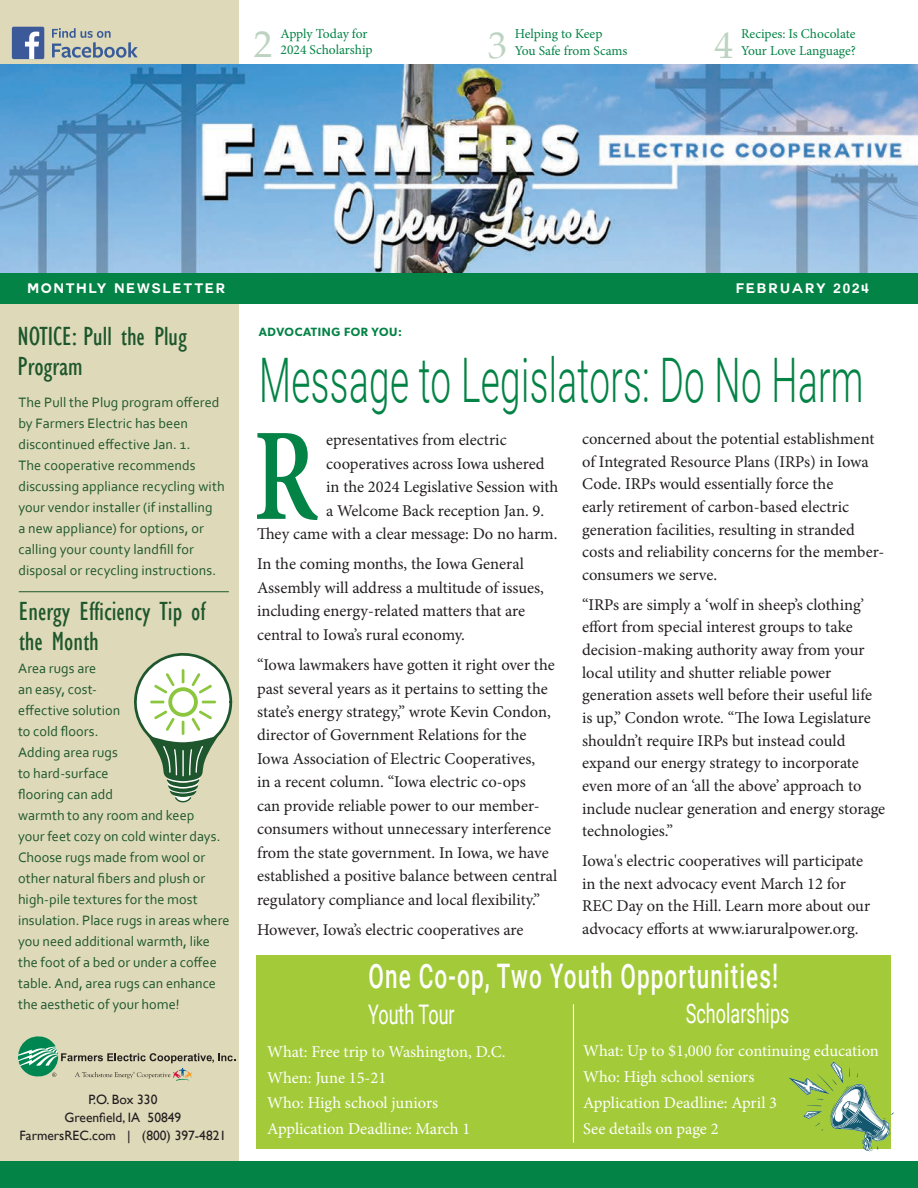
<style>
.page{position:relative;width:918px;height:1188px;background:#fff}
.page>*{position:absolute;margin:0;border:0;box-sizing:border-box;transform-origin:0 0}
.t1{font:600 132px "Minion Pro";color:#038345;scale:.75 1}
.t2{font:300 61.5px "Roboto";letter-spacing:.01em;color:#038345;scale:.6 1}
.t3{font:37.5px "Palatino";color:#bdd3c1}
.t4{font:500 33.75px "Roboto";letter-spacing:.05em;color:#fff;scale:.67 1}
.t5{font:condensed 27px/30px "Gill Sans";color:#1e572d}
.t6{font:27px "Roboto";color:#fff;scale:.67 1}
.t7{font:16.5px/22.6px "Minion Pro";color:#231f20}
.t8{font:16.5px/25.8px "Minion Pro";letter-spacing:-.005em;color:#fff}
.t9{font:14.25px/21px "Corbel";letter-spacing:.005em;color:#1e572d}
.t10{font:13.5px/16.2px "Minion Pro";letter-spacing:-.005em;color:#038345}
.t11{font:13.5px/18px "Gill Sans";color:#231f20;text-align:center}
.t12{font:700 13.5px "Couture";letter-spacing:.15em;color:#fff}
.t13{font:600 12px "Gibson";letter-spacing:.05em;color:#038345}
</style>
<div class="page">
<div style="left:0;top:0;width:238px;height:1182px;background:#ded9b9"></div>
<img style="left:0;top:65px;width:918px;height:209px">
<div style="left:0;top:274px;width:918px;height:30px;background:#038345"></div>
<svg style="left:18px;top:1036px;width:217px;height:45px"></svg>
<svg style="left:52px;top:28px;width:86px;height:30px"></svg>
<div style="left:12px;top:27px;width:32px;height:32px;background:#3c5a99;border-radius:2px"></div>
<svg style="left:25px;top:32px;width:14px;height:27px"></svg>
<div style="left:0;top:1161px;width:918px;height:27px;background:#038345"></div>
<hr style="left:19px;top:591px;width:210px;height:1px;background:#1e572d">
<svg style="left:134px;top:653px;width:98px;height:150px"></svg>
<div style="left:256px;top:956px;width:635px;height:193px;background:#a3cb39"></div>
<hr style="left:573px;top:1004px;width:1px;height:139px;background:#fff">
<svg style="left:788px;top:1062px;width:106px;height:90px"></svg>
<h3 class="t3" style="left:254px;top:13px;width:20px">2</h3>
<p class="t10" style="left:281px;top:26px;width:93px">Apply Today for<br>2024 Scholarship</p>
<h3 class="t3" style="left:488px;top:14px;width:20px">3</h3>
<p class="t10" style="left:515px;top:26px;width:114px">Helping to Keep<br>You Safe from Scams</p>
<h3 class="t3" style="left:714px;top:14px;width:20px">4</h3>
<p class="t10" style="left:741px;top:26px;width:116px">Recipes: Is Chocolate<br>Your Love Language?</p>
<p class="t12" style="left:27px;top:282px;width:200px">MONTHLY NEWSLETTER</p>
<p class="t12" style="left:736px;top:282px;width:135px">FEBRUARY 2024</p>
<h3 class="t5" style="left:18px;top:321px;width:171px">NOTICE: Pull the Plug<br>Program</h3>
<p class="t9" style="left:18px;top:391px;width:208px">The Pull the Plug program offered by Farmers Electric has been discontinued effective Jan. 1.<br>The cooperative recommends discussing appliance recycling with your vendor installer (if installing<br>a new appliance) for options, or calling your county landfill for disposal or recycling instructions.</p>
<h3 class="t5" style="left:19px;top:596px;width:188px">Energy Efficiency Tip of the Month</h3>
<p class="t9" style="left:18px;top:657px;width:213px">Area rugs are<br>an easy, cost-<br>effective solution<br>to cold floors.<br>Adding area rugs<br>to hard-surface<br>flooring can add<br>warmth to any room and keep<br>your feet cozy on cold winter days.<br>Choose rugs made from wool or other natural fibers and plush or high-pile textures for the most insulation. Place rugs in areas where you need additional warmth, like the foot of a bed or under a coffee table. And, area rugs can enhance the aesthetic of your home!</p>
<p class="t11" style="left:20px;top:1090px;width:208px">P.O. Box 330<br>Greenfield, IA 50849<br>FarmersREC.com | (800) 397-4821</p>
<p class="t13" style="left:259px;top:325px;width:145px">ADVOCATING FOR YOU:</p>
<h2 class="t2" style="left:259px;top:337px;width:1009px">Message to Legislators: Do No Harm</h2>
<p class="t7" style="left:326px;top:429px;width:182px">epresentatives from electric</p>
<p class="t7" style="left:326px;top:452px;width:220px">cooperatives across Iowa ushered</p>
<p class="t7" style="left:326px;top:476px;width:234px">in the 2024 Legislative Session with</p>
<p class="t7" style="left:326px;top:499px;width:220px">a Welcome Back reception Jan. 9.</p>
<p class="t7" style="left:257px;top:522px;width:302px">They came with a clear message: Do no harm.</p>
<p class="t7" style="left:257px;top:552px;width:288px;line-height:23.5px">In the coming months, the Iowa General Assembly will address a multitude of issues, including energy-related matters that are central to Iowa’s rural economy.</p>
<p class="t7" style="left:257px;top:653px;width:302px;line-height:23.5px">“Iowa lawmakers have gotten it right over the past several years as it pertains to setting the state’s energy strategy,” wrote Kevin Condon, director of Government Relations for the Iowa Association of Electric Cooperatives,<br>in a recent column. “Iowa electric co-ops<br>can provide reliable power to our member&shy;consumers without unnecessary interference from the state government. In Iowa, we have established a positive balance between central regulatory compliance and local flexibility.”</p>
<p class="t7" style="left:257px;top:919px;width:268px">However, Iowa’s electric cooperatives are</p>
<p class="t7" style="left:582px;top:427px;width:304px">concerned about the potential establishment of Integrated Resource Plans (IRPs) in Iowa Code. IRPs would essentially force the<br>early retirement of carbon-based electric generation facilities, resulting in stranded costs and reliability concerns for the member&shy;consumers we serve.</p>
<p class="t7" style="left:582px;top:593px;width:305px">“IRPs are simply a ‘wolf in sheep’s clothing’ effort from special interest groups to take decision-making authority away from your local utility and shutter reliable power generation assets well before their useful life is up,” Condon wrote. “The Iowa Legislature shouldn’t require IRPs but instead could expand our energy strategy to incorporate even more of an ‘all the above’ approach to include nuclear generation and energy storage technologies.”</p>
<p class="t7" style="left:582px;top:849px;width:290px">Iowa's electric cooperatives will participate in the next advocacy event March 12 for REC Day on the Hill. Learn more about our advocacy efforts at www.iaruralpower.org.</p>
<h1 class="t1" style="left:253px;top:385px;width:87px">R</h1>
<h3 class="t4" style="left:369px;top:952px;width:613px">One Co-op, Two Youth Opportunities!</h3>
<h3 class="t6" style="left:368px;top:996px;width:131px">Youth Tour</h3>
<h3 class="t6" style="left:686px;top:995px;width:156px">Scholarships</h3>
<p class="t8" style="left:267px;top:1039px;width:240px">What: Free trip to Washington, D.C.<br>When: June 15-21<br>Who: High school juniors<br>Application Deadline: March 1</p>
<p class="t8" style="left:583px;top:1038px;width:297px">What: Up to $1,000 for continuing education<br>Who: High school seniors<br>Application Deadline: April 3<br>See details on page 2</p>
</div>
